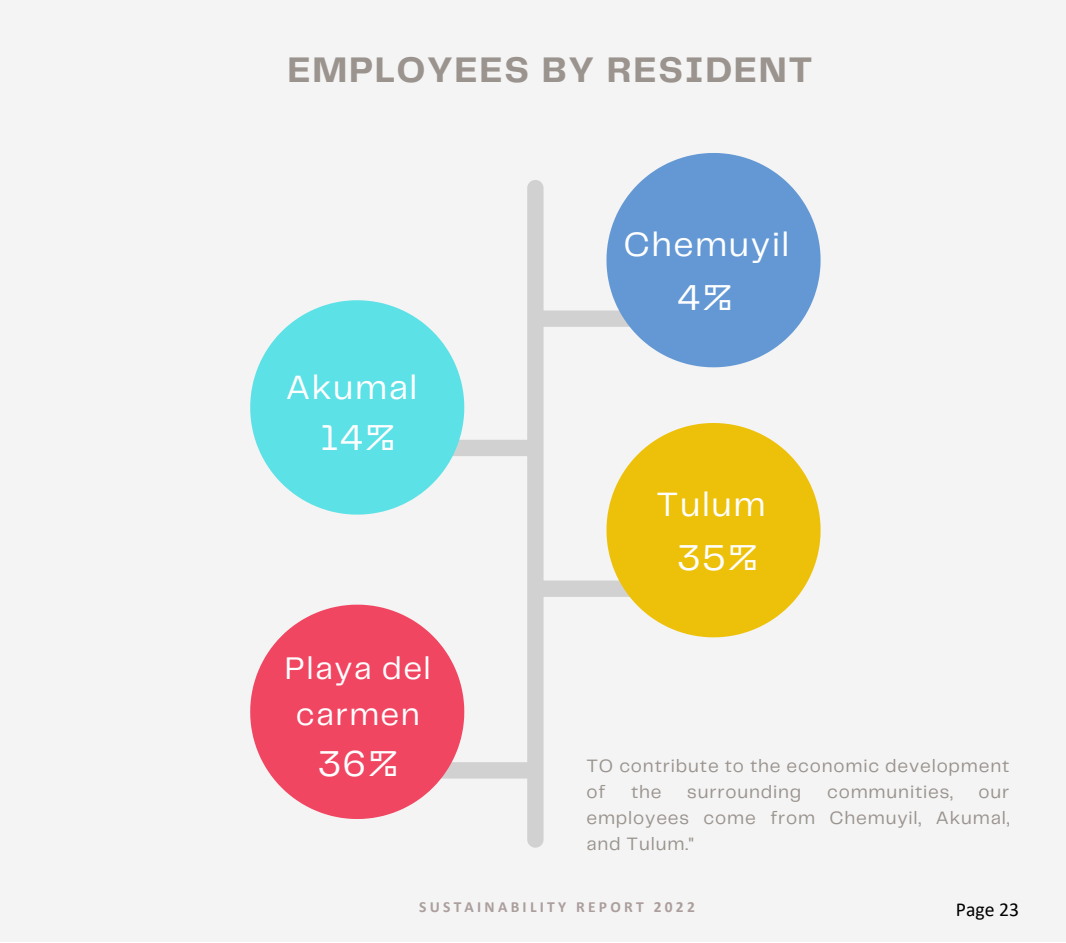
<style>
.page{position:relative;width:1066px;height:943px;background:#fff}
.page>*{position:absolute;margin:0;border:0;box-sizing:border-box;transform-origin:0 0}
.t1{font:37.45px "Telegraf";color:#fff}
.t2{font:700 36.93px "Telegraf";letter-spacing:.045em;color:#9a938e}
.t3{font:35px "Telegraf";letter-spacing:.045em;color:#fff}
.t4{font:32.55px/45.3px "Telegraf";letter-spacing:.045em;color:#fff;text-align:center}
.t5{font:19.78px "Calibri";color:#000}
.t6{font:18.55px/26.2px "Telegraf";letter-spacing:.045em;color:#9a938e}
.t7{font:700 15.4px "Calibri";letter-spacing:.21em;color:#ab9e9c}
</style>
<div class="page">
<div style="left:0;top:0;width:1066px;height:941px;background:#f4f4f4"></div>
<svg style="left:349px;top:180px;width:373px;height:667px"></svg>
<svg style="left:250px;top:300px;width:214px;height:214px;fill:#5ce1e6"></svg>
<svg style="left:250px;top:604px;width:214px;height:214px;fill:#f14662"></svg>
<svg style="left:606px;top:153px;width:215px;height:214px;fill:#6398d4"></svg>
<svg style="left:606px;top:423px;width:215px;height:214px;fill:#edc10a"></svg>
<p class="t2" style="left:288px;top:54px;width:527px">EMPLOYEES BY RESIDENT</p>
<p class="t3" style="left:286px;top:372px;width:133px">Akumal</p>
<p class="t1" style="left:321px;top:421px;width:76px">14%</p>
<p class="t4" style="left:285px;top:647px;width:147px">Playa del carmen</p>
<p class="t1" style="left:318px;top:747px;width:82px">36%</p>
<p class="t3" style="left:623px;top:229px;width:167px">Chemuyil</p>
<p class="t1" style="left:677px;top:281px;width:57px">4%</p>
<p class="t3" style="left:657px;top:489px;width:111px">Tulum</p>
<p class="t1" style="left:677px;top:542px;width:82px">35%</p>
<p class="t6" style="left:586px;top:753px;width:424px">TO contribute to the economic development of</p>
<p class="t6" style="left:631px;top:779px;width:32px">the</p>
<p class="t6" style="left:687px;top:779px;width:116px">surrounding</p>
<p class="t6" style="left:827px;top:779px;width:127px">communities,</p>
<p class="t6" style="left:586px;top:779px;width:424px;text-align:justify;text-indent:392px">our employees come from Chemuyil, Akumal, and Tulum."</p>
<p class="t7" style="left:419px;top:899px;width:277px">SUSTAINABILITY REPORT 2022</p>
<p class="t5" style="left:956px;top:901px;width:65px">Page 23</p>
</div>
